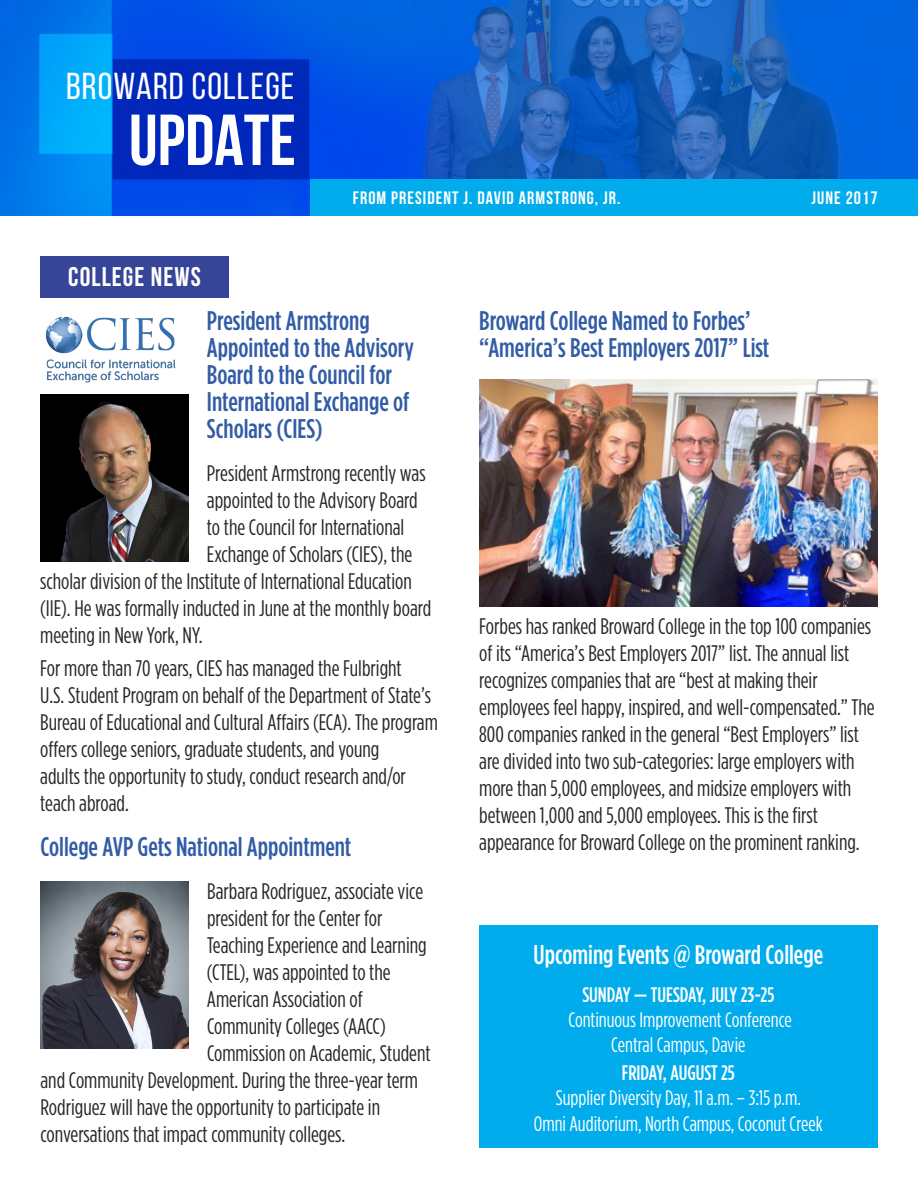
<style>
.page{position:relative;width:918px;height:1188px;background:#fff}
.page>*{position:absolute;margin:0;border:0;box-sizing:border-box;transform-origin:0 0}
.t1{font:700 72px "Bebas Neue";color:#fff}
.t2{font:37.5px "Bebas Neue";letter-spacing:.03em;color:#fff}
.t3{font:500 27px/27px "Gotham Condensed";color:#325ca6}
.t4{font:500 27px "Gotham Condensed";color:#fff}
.t5{font:700 27px "Bebas Neue";letter-spacing:.04em;color:#fff}
.t6{font:22.5px/27px "Gotham Condensed";color:#272526}
.t7{font:21px/25.2px "Gotham Condensed";color:#fff;text-align:center}
.t8{font:500 21px "Gotham Condensed";color:#fff}
.t9{font:700 18px "Bebas Neue";letter-spacing:.06em;color:#fff}
</style>
<div class="page">
<div style="left:40px;top:256px;width:190px;height:42px;background:#364598"></div>
<img style="left:0;top:0;width:918px;height:216px">
<div style="left:310px;top:179px;width:608px;height:37px;background:#00acec"></div>
<img style="left:479px;top:380px;width:399px;height:227px">
<img style="left:46px;top:316px;width:130px;height:67px">
<img style="left:40px;top:394px;width:149px;height:167px">
<img style="left:40px;top:881px;width:149px;height:167px">
<div style="left:479px;top:925px;width:399px;height:223px;background:#00acec"></div>
<h2 class="t2" style="left:66px;top:64px;width:230px">BROWARD COLLEGE</h2>
<h1 class="t1" style="left:129px;top:98px;width:168px">UPDATE</h1>
<p class="t5" style="left:68px;top:261px;width:134px">COLLEGE NEWS</p>
<p class="t9" style="left:353px;top:187px;width:269px">FROM PRESIDENT J. DAVID ARMSTRONG, JR.</p>
<p class="t9" style="left:812px;top:187px;width:67px">JUNE 2017</p>
<p class="t3" style="left:207px;top:307px;width:209px">President Armstrong<br>Appointed to the Advisory<br>Board to the Council for<br>International Exchange of<br>Scholars (CIES)</p>
<p class="t6" style="left:207px;top:461px;width:220px">President Armstrong recently was</p>
<p class="t6" style="left:207px;top:488px;width:212px">appointed to the Advisory Board</p>
<p class="t6" style="left:207px;top:515px;width:199px">to the Council for International</p>
<p class="t6" style="left:207px;top:542px;width:207px">Exchange of Scholars (CIES), the</p>
<p class="t6" style="left:40px;top:569px;width:373px">scholar division of the Institute of International Education</p>
<p class="t6" style="left:40px;top:596px;width:393px">(IIE). He was formally inducted in June at the monthly board</p>
<p class="t6" style="left:40px;top:623px;width:164px">meeting in New York, NY.</p>
<p class="t6" style="left:40px;top:656px;width:399px">For more than 70 years, CIES has managed the Fulbright<br>U.S. Student Program on behalf of the Department of State’s Bureau of Educational and Cultural Affairs (ECA). The program offers college seniors, graduate students, and young<br>adults the opportunity to study, conduct research and/or teach abroad.</p>
<p class="t3" style="left:40px;top:834px;width:312px">College AVP Gets National Appointment</p>
<p class="t6" style="left:207px;top:879px;width:218px">Barbara Rodriguez, associate vice</p>
<p class="t6" style="left:207px;top:906px;width:177px">president for the Center for</p>
<p class="t6" style="left:207px;top:933px;width:221px">Teaching Experience and Learning</p>
<p class="t6" style="left:207px;top:960px;width:185px">(CTEL), was appointed to the</p>
<p class="t6" style="left:207px;top:987px;width:157px">American Association of</p>
<p class="t6" style="left:207px;top:1014px;width:180px">Community Colleges (AACC)</p>
<p class="t6" style="left:207px;top:1041px;width:225px">Commission on Academic, Student</p>
<p class="t6" style="left:41px;top:1068px;width:379px">and Community Development. During the three-year term</p>
<p class="t6" style="left:41px;top:1095px;width:341px">Rodriguez will have the opportunity to participate in</p>
<p class="t6" style="left:41px;top:1122px;width:306px">conversations that impact community colleges.</p>
<p class="t3" style="left:479px;top:307px;width:292px">Broward College Named to Forbes’ “America’s Best Employers 2017” List</p>
<p class="t6" style="left:479px;top:614px;width:397px">Forbes has ranked Broward College in the top 100 companies of its “America’s Best Employers 2017” list. The annual list recognizes companies that are “best at making their employees feel happy, inspired, and well-compensated.” The 800 companies ranked in the general “Best Employers” list are divided into two sub-categories: large employers with more than 5,000 employees, and midsize employers with between 1,000 and 5,000 employees. This is the first appearance for Broward College on the prominent ranking.</p>
<p class="t4" style="left:534px;top:939px;width:291px">Upcoming Events @ Broward College</p>
<p class="t8" style="left:582px;top:982px;width:193px">SUNDAY — TUESDAY, JULY 23-25</p>
<p class="t7" style="left:568px;top:1008px;width:225px">Continuous Improvement Conference<br>Central Campus, Davie</p>
<p class="t8" style="left:622px;top:1061px;width:114px">FRIDAY, AUGUST 25</p>
<p class="t7" style="left:534px;top:1087px;width:291px">Supplier Diversity Day, 11 a.m. – 3:15 p.m.<br>Omni Auditorium, North Campus, Coconut Creek</p>
</div>
